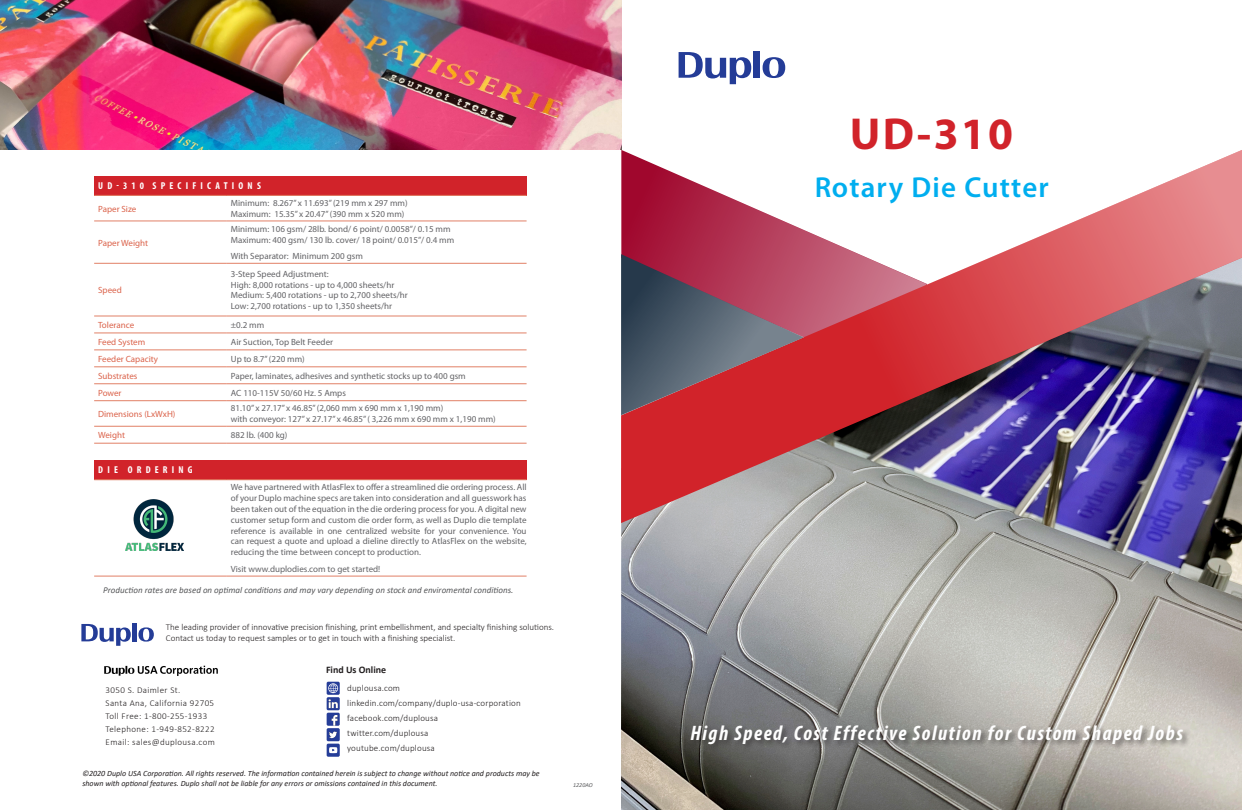
<style>
.page{position:relative;width:1242px;height:810px;background:#fff}
.page>*{position:absolute;margin:0;border:0;box-sizing:border-box;transform-origin:0 0}
.t1{font:700 45px "Myriad Pro";color:#d1232a}
.t2{font:600 29px "Myriad Pro";letter-spacing:.04em;color:#00aeef}
.t3{font:italic 700 condensed 21px "Myriad Pro";letter-spacing:.07em;color:#fff}
.t4{font:700 condensed 10px "Myriad Pro";letter-spacing:.42em;color:#fff}
.t5{font:700 10px "Calibri";color:#231f20}
.t6{font:9px/10.8px "Myriad Pro";color:#636366}
.t7{font:300 9px/10.8px "Calibri";letter-spacing:.015em;color:#231f20}
.t8{font:300 9px "Calibri";letter-spacing:.04em;color:#231f20}
.t9{font:9px "Myriad Pro";color:#db634b}
.t10{font:italic 9px "Calibri";color:#57585a}
.t11{font:italic 8px/9.6px "Calibri";color:#231f20}
.t12{font:italic 6px "Calibri";color:#57585a}
</style>
<div class="page">
<div style="left:94px;top:461px;width:433px;height:19px;background:#d1232a"></div>
<hr style="left:94px;top:479px;width:133px;height:1px;background:#e18066">
<hr style="left:227px;top:479px;width:300px;height:1px;background:#e18066">
<hr style="left:94px;top:576px;width:133px;height:1px;background:#e18066">
<hr style="left:227px;top:576px;width:300px;height:1px;background:#e18066">
<svg style="left:763px;top:57px;width:22px;height:21px"></svg>
<div style="left:754px;top:51px;width:6px;height:27px;background:#243c97"></div>
<svg style="left:679px;top:52px;width:72px;height:32px"></svg>
<div style="left:94px;top:176px;width:433px;height:19px;background:#d1232a"></div>
<hr style="left:94px;top:195px;width:133px;height:1px;background:#e18066">
<hr style="left:227px;top:195px;width:300px;height:1px;background:#e18066">
<hr style="left:94px;top:220px;width:133px;height:1px;background:#e18066">
<hr style="left:227px;top:220px;width:300px;height:1px;background:#e18066">
<hr style="left:94px;top:263px;width:133px;height:1px;background:#e18066">
<hr style="left:227px;top:263px;width:300px;height:1px;background:#e18066">
<hr style="left:94px;top:316px;width:133px;height:1px;background:#e18066">
<hr style="left:227px;top:316px;width:300px;height:1px;background:#e18066">
<hr style="left:94px;top:332px;width:133px;height:1px;background:#e18066">
<hr style="left:227px;top:332px;width:300px;height:1px;background:#e18066">
<hr style="left:94px;top:349px;width:133px;height:1px;background:#e18066">
<hr style="left:227px;top:349px;width:300px;height:1px;background:#e18066">
<hr style="left:94px;top:366px;width:133px;height:1px;background:#e18066">
<hr style="left:227px;top:366px;width:300px;height:1px;background:#e18066">
<hr style="left:94px;top:383px;width:133px;height:1px;background:#e18066">
<hr style="left:227px;top:383px;width:300px;height:1px;background:#e18066">
<hr style="left:94px;top:400px;width:133px;height:1px;background:#e18066">
<hr style="left:227px;top:400px;width:300px;height:1px;background:#e18066">
<hr style="left:94px;top:426px;width:133px;height:1px;background:#e18066">
<hr style="left:227px;top:426px;width:300px;height:1px;background:#e18066">
<hr style="left:94px;top:443px;width:133px;height:1px;background:#e18066">
<hr style="left:227px;top:443px;width:300px;height:1px;background:#e18066">
<img style="left:621px;top:523px;width:621px;height:287px">
<div style="left:689px;top:723px;width:502px;height:29px;background:#231f20;opacity:.57"></div>
<img style="left:621px;top:150px;width:621px;height:373px">
<svg style="left:621px;top:254px;width:183px;height:161px;background:#884758"></svg>
<svg style="left:138px;top:627px;width:16px;height:15px"></svg>
<div style="left:132px;top:623px;width:5px;height:18px;background:#243c97"></div>
<svg style="left:81px;top:624px;width:50px;height:22px"></svg>
<div style="left:327px;top:713px;width:13px;height:13px;background:#253d98;border-radius:2px"></div>
<svg style="left:327px;top:697px;width:13px;height:13px"></svg>
<svg style="left:329px;top:699px;width:9px;height:9px"></svg>
<div style="left:327px;top:682px;width:13px;height:13px;background:#253d98;border-radius:2px"></div>
<svg style="left:328px;top:683px;width:10px;height:10px"></svg>
<svg style="left:327px;top:744px;width:13px;height:13px"></svg>
<svg style="left:329px;top:747px;width:8px;height:6px"></svg>
<div style="left:327px;top:728px;width:13px;height:13px;background:#253d98;border-radius:2px"></div>
<svg style="left:329px;top:715px;width:8px;height:23px"></svg>
<img style="left:104px;top:665px;width:114px;height:11px">
<img style="left:0;top:0;width:621px;height:150px">
<img style="left:125px;top:499px;width:59px;height:52px">
<p class="t4" style="left:98px;top:180px;width:164px">UD-310 SPECIFICATIONS</p>
<p class="t9" style="left:98px;top:203px;width:40px">Paper Size</p>
<p class="t6" style="left:231px;top:198px;width:178px">Minimum: 8.267” x 11.693” (219 mm x 297 mm)<br>Maximum: 15.35” x 20.47” (390 mm x 520 mm)</p>
<p class="t9" style="left:98px;top:237px;width:51px">Paper Weight</p>
<p class="t6" style="left:231px;top:223px;width:225px">Minimum: 106 gsm/ 28lb. bond/ 6 point/ 0.0058”/ 0.15 mm<br>Maximum: 400 gsm/ 130 lb. cover/ 18 point/ 0.015”/ 0.4 mm</p>
<p class="t6" style="left:231px;top:251px;width:133px">With Separator: Minimum 200 gsm</p>
<p class="t9" style="left:98px;top:284px;width:25px">Speed</p>
<p class="t6" style="left:231px;top:268px;width:178px">3-Step Speed Adjustment:<br>High: 8,000 rotations - up to 4,000 sheets/hr Medium: 5,400 rotations - up to 2,700 sheets/hr Low: 2,700 rotations - up to 1,350 sheets/hr</p>
<p class="t9" style="left:98px;top:319px;width:38px">Tolerance</p>
<p class="t6" style="left:231px;top:319px;width:35px">±0.2 mm</p>
<p class="t9" style="left:98px;top:336px;width:49px">Feed System</p>
<p class="t6" style="left:231px;top:336px;width:104px">Air Suction, Top Belt Feeder</p>
<p class="t9" style="left:98px;top:353px;width:61px">Feeder Capacity</p>
<p class="t6" style="left:231px;top:353px;width:75px">Up to 8.7” (220 mm)</p>
<p class="t9" style="left:98px;top:370px;width:41px">Substrates</p>
<p class="t6" style="left:231px;top:370px;width:236px">Paper, laminates, adhesives and synthetic stocks up to 400 gsm</p>
<p class="t9" style="left:98px;top:387px;width:25px">Power</p>
<p class="t6" style="left:231px;top:387px;width:117px">AC 110-115V 50/60 Hz. 5 Amps</p>
<p class="t9" style="left:98px;top:408px;width:79px">Dimensions (LxWxH)</p>
<p class="t6" style="left:231px;top:403px;width:266px">81.10” x 27.17” x 46.85” (2,060 mm x 690 mm x 1,190 mm)<br>with conveyor: 127” x 27.17” x 46.85” ( 3,226 mm x 690 mm x 1,190 mm)</p>
<p class="t9" style="left:98px;top:430px;width:28px">Weight</p>
<p class="t6" style="left:231px;top:430px;width:58px">882 lb. (400 kg)</p>
<p class="t4" style="left:98px;top:464px;width:96px">DIE ORDERING</p>
<p class="t6" style="left:231px;top:482px;width:297px;text-align:justify">We have partnered with AtlasFlex to offer a streamlined die ordering process. All of your Duplo machine specs are taken into consideration and all guesswork has been taken out of the equation in the die ordering process for you. A digital new customer setup form and custom die order form, as well as Duplo die template reference is available in one centralized website for your convenience. You can request a quote and upload a dieline directly to AtlasFlex on the website, reducing the time between concept to production.</p>
<p class="t6" style="left:231px;top:564px;width:151px">Visit www.duplodies.com to get started!</p>
<p class="t10" style="left:103px;top:583px;width:412px">Production rates are based on optimal conditions and may vary depending on stock and enviromental conditions.</p>
<p class="t7" style="left:166px;top:622px;width:390px">The leading provider of innovative precision finishing, print embellishment, and specialty finishing solutions.<br>Contact us today to request samples or to get in touch with a finishing specialist.</p>
<p class="t5" style="left:326px;top:663px;width:62px">Find Us Online</p>
<p class="t7" style="left:347px;top:683px;width:54px">duplousa.com</p>
<p class="t7" style="left:347px;top:698px;width:175px">linkedin.com/company/duplo-usa-corporation</p>
<p class="t7" style="left:347px;top:713px;width:92px">facebook.com/duplousa</p>
<p class="t7" style="left:347px;top:728px;width:83px">twitter.com/duplousa</p>
<p class="t7" style="left:347px;top:743px;width:89px">youtube.com/duplousa</p>
<p class="t8" style="left:106px;top:685px;width:76px">3050 S. Daimler St.</p>
<p class="t8" style="left:106px;top:698px;width:110px">Santa Ana, California 92705</p>
<p class="t8" style="left:106px;top:711px;width:103px">Toll Free: 1-800-255-1933</p>
<p class="t8" style="left:106px;top:724px;width:111px">Telephone: 1-949-852-8222</p>
<p class="t8" style="left:106px;top:737px;width:111px">Email: sales@duplousa.com</p>
<p class="t11" style="left:82px;top:768px;width:459px">©2020 Duplo USA Corporation. All rights reserved. The information contained herein is subject to change without notice and products may be shown with optional features. Duplo shall not be liable for any errors or omissions contained in this document.</p>
<p class="t12" style="left:573px;top:781px;width:21px">1220AO</p>
<h1 class="t1" style="left:850px;top:105px;width:165px">UD-310</h1>
<h2 class="t2" style="left:814px;top:169px;width:236px">Rotary Die Cutter</h2>
<h3 class="t3" style="left:690px;top:720px;width:494px">High Speed, Cost Effective Solution for Custom Shaped Jobs</h3>
</div>
